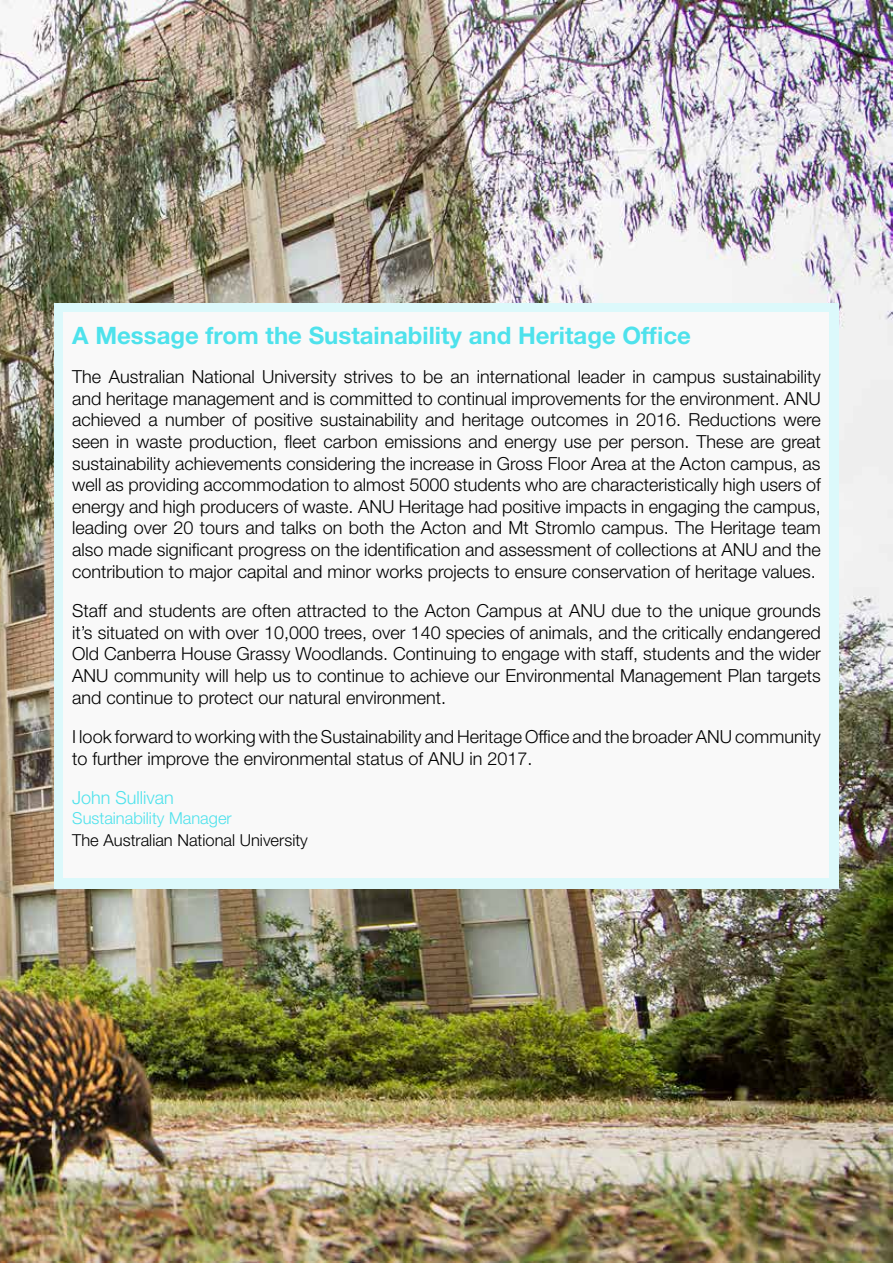
<style>
.page{position:relative;width:893px;height:1263px;background:#fff}
.page>*{position:absolute;margin:0;border:0;box-sizing:border-box;transform-origin:0 0}
.t1{font:700 24px "Helvetica Neue LT Std";color:#4ee2ec}
.t2{font:300 18px/21.6px "Helvetica Neue LT Std";color:#000;text-align:justify}
.t3{font:300 18px "Helvetica Neue LT Std";color:#4ee2ec}
.t4{font:300 16.5px "Helvetica Neue LT Std";color:#000}
.t5{font:300 16.5px "Helvetica Neue LT Std";color:#4ee2ec}
</style>
<div class="page">
<img style="left:0;top:0;width:893px;height:1263px">
<div style="left:54px;top:303px;width:785px;height:585px;background:#dcf9fb"></div>
<div style="left:64px;top:313px;width:765px;height:565px;background:#f9f9f9"></div>
<h1 class="t1" style="left:72px;top:320px;width:620px">A Message from the Sustainability and Heritage Office</h1>
<p class="t2" style="left:72px;top:365px;width:750px">The Australian National University strives to be an international leader in campus sustainability and heritage management and is committed to continual improvements for the environment. ANU achieved a number of positive sustainability and heritage outcomes in 2016. Reductions were seen in waste production, fleet carbon emissions and energy use per person. These are great sustainability achievements considering the increase in Gross Floor Area at the Acton campus, as well as providing accommodation to almost 5000 students who are characteristically high users of energy and high producers of waste. ANU Heritage had positive impacts in engaging the campus, leading over 20 tours and talks on both the Acton and Mt Stromlo campus. The Heritage team also made significant progress on the identification and assessment of collections at ANU and the contribution to major capital and minor works projects to ensure conservation of heritage values.</p>
<p class="t2" style="left:72px;top:599px;width:750px">Staff and students are often attracted to the Acton Campus at ANU due to the unique grounds it’s situated on with over 10,000 trees, over 140 species of animals, and the critically endangered Old Canberra House Grassy Woodlands. Continuing to engage with staff, students and the wider ANU community will help us to continue to achieve our Environmental Management Plan targets and continue to protect our natural environment.</p>
<p class="t2" style="left:72px;top:725px;width:750px">I look forward to working with the Sustainability and Heritage Office and the broader ANU community to further improve the environmental status of ANU in 2017.</p>
<p class="t3" style="left:72px;top:787px;width:103px">John Sullivan</p>
<p class="t5" style="left:72px;top:808px;width:161px">Sustainability Manager</p>
<p class="t4" style="left:72px;top:830px;width:237px">The Australian National University</p>
</div>
